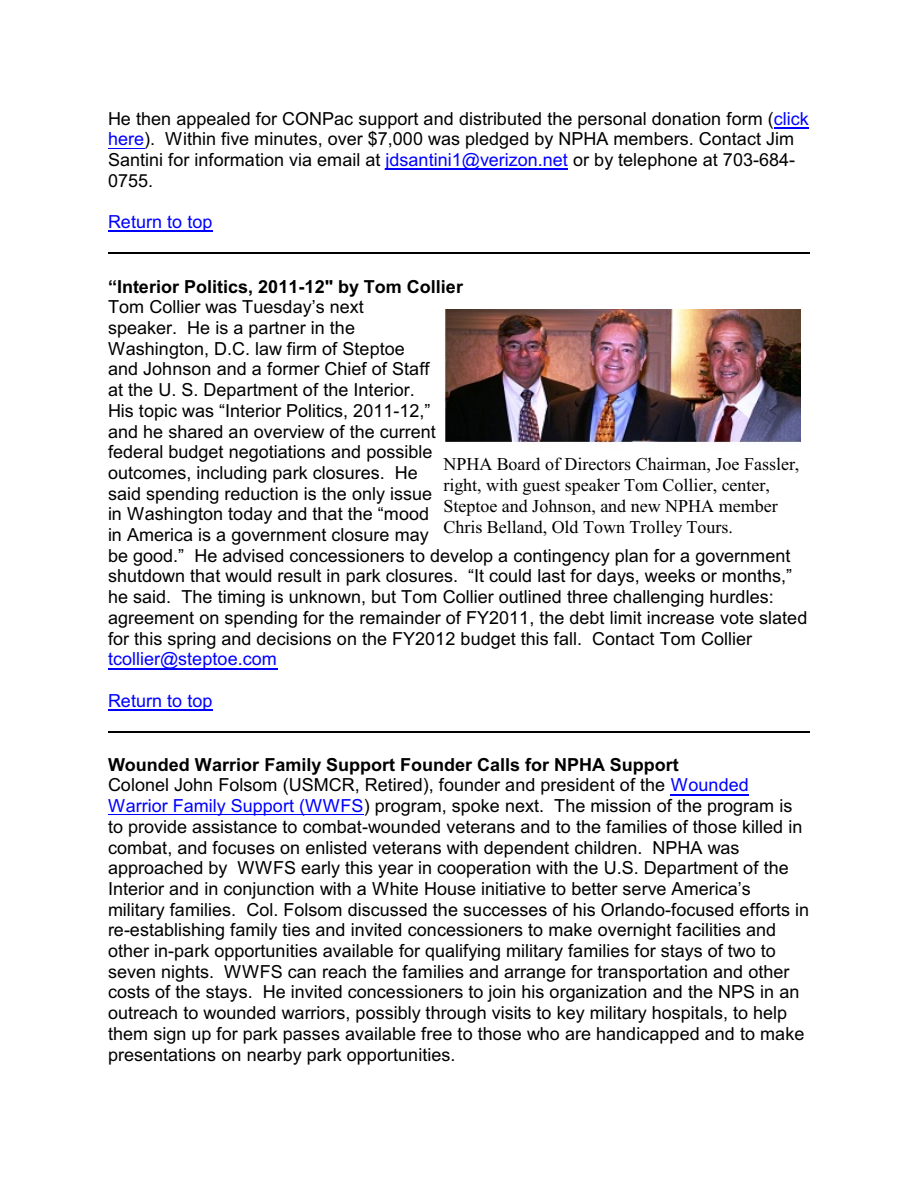
<style>
.page{position:relative;width:918px;height:1188px;background:#fff}
.page>*{position:absolute;margin:0;border:0;box-sizing:border-box;transform-origin:0 0}
.t1{font:18px/20.7px "Arial";color:#000}
.t2{font:18px/21.3px "Times New Roman";color:#000}
.t3{font:18px "Arial";color:#00f}
.t4{font:700 18px "Arial";color:#000}
.s1{color:#00f}
.s2{font-weight:700}
</style>
<div class="page">
<hr style="left:774px;top:127px;width:35px;height:2px;background:#00f">
<hr style="left:108px;top:148px;width:36px;height:1px;background:#00f">
<hr style="left:386px;top:169px;width:182px;height:1px;background:#00f">
<hr style="left:108px;top:231px;width:105px;height:1px;background:#00f">
<hr style="left:108px;top:668px;width:169px;height:1px;background:#00f">
<hr style="left:108px;top:709px;width:105px;height:1px;background:#00f">
<hr style="left:671px;top:794px;width:78px;height:1px;background:#00f">
<hr style="left:108px;top:814px;width:256px;height:1px;background:#00f">
<hr style="left:108px;top:253px;width:702px;height:1px;background:#000">
<hr style="left:108px;top:731px;width:702px;height:2px;background:#000">
<img style="left:445px;top:310px;width:355px;height:134px">
<p class="t1" style="left:108px;top:110px;width:702px">He then appealed for CONPac support and distributed the personal donation form (<span class="s1">click here</span>). Within five minutes, over $7,000 was pledged by NPHA members. Contact Jim Santini for information via email at <span class="s1">jdsantini1@verizon.net</span> or by telephone at 703-684- 0755.</p>
<p class="t3" style="left:108px;top:215px;width:106px">Return to top</p>
<p class="t4" style="left:108px;top:280px;width:357px">“Interior Politics, 2011-12" by Tom Collier</p>
<p class="t1" style="left:108px;top:298px;width:701px">Tom Collier was Tuesday’s next<br>speaker. He is a partner in the<br>Washington, D.C. law firm of Steptoe<br>and Johnson and a former Chief of Staff<br>at the U. S. Department of the Interior.<br>His topic was “Interior Politics, 2011-12,”<br>and he shared an overview of the current<br>federal budget negotiations and possible<br>outcomes, including park closures. He<br>said spending reduction is the only issue<br>in Washington today and that the “mood<br>in America is a government closure may<br>be good.” He advised concessioners to develop a contingency plan for a government shutdown that would result in park closures. “It could last for days, weeks or months,” he said. The timing is unknown, but Tom Collier outlined three challenging hurdles: agreement on spending for the remainder of FY2011, the debt limit increase vote slated for this spring and decisions on the FY2012 budget this fall. Contact Tom Collier</p>
<p class="t3" style="left:108px;top:652px;width:170px">tcollier@steptoe.com</p>
<p class="t3" style="left:108px;top:694px;width:106px">Return to top</p>
<p class="t2" style="left:443px;top:455px;width:358px">NPHA Board of Directors Chairman, Joe Fassler, right, with guest speaker Tom Collier, center, Steptoe and Johnson, and new NPHA member Chris Belland, Old Town Trolley Tours.</p>
<p class="t1" style="left:108px;top:756px;width:703px"><span class="s2">Wounded Warrior Family Support Founder Calls for NPHA Support<br></span>Colonel John Folsom (USMCR, Retired), founder and president of the <span class="s1">Wounded Warrior Family Support (WWFS</span>) program, spoke next. The mission of the program is to provide assistance to combat-wounded veterans and to the families of those killed in combat, and focuses on enlisted veterans with dependent children. NPHA was approached by WWFS early this year in cooperation with the U.S. Department of the Interior and in conjunction with a White House initiative to better serve America’s military families. Col. Folsom discussed the successes of his Orlando-focused efforts in re-establishing family ties and invited concessioners to make overnight facilities and other in-park opportunities available for qualifying military families for stays of two to seven nights. WWFS can reach the families and arrange for transportation and other costs of the stays. He invited concessioners to join his organization and the NPS in an outreach to wounded warriors, possibly through visits to key military hospitals, to help them sign up for park passes available free to those who are handicapped and to make presentations on nearby park opportunities.</p>
</div>
